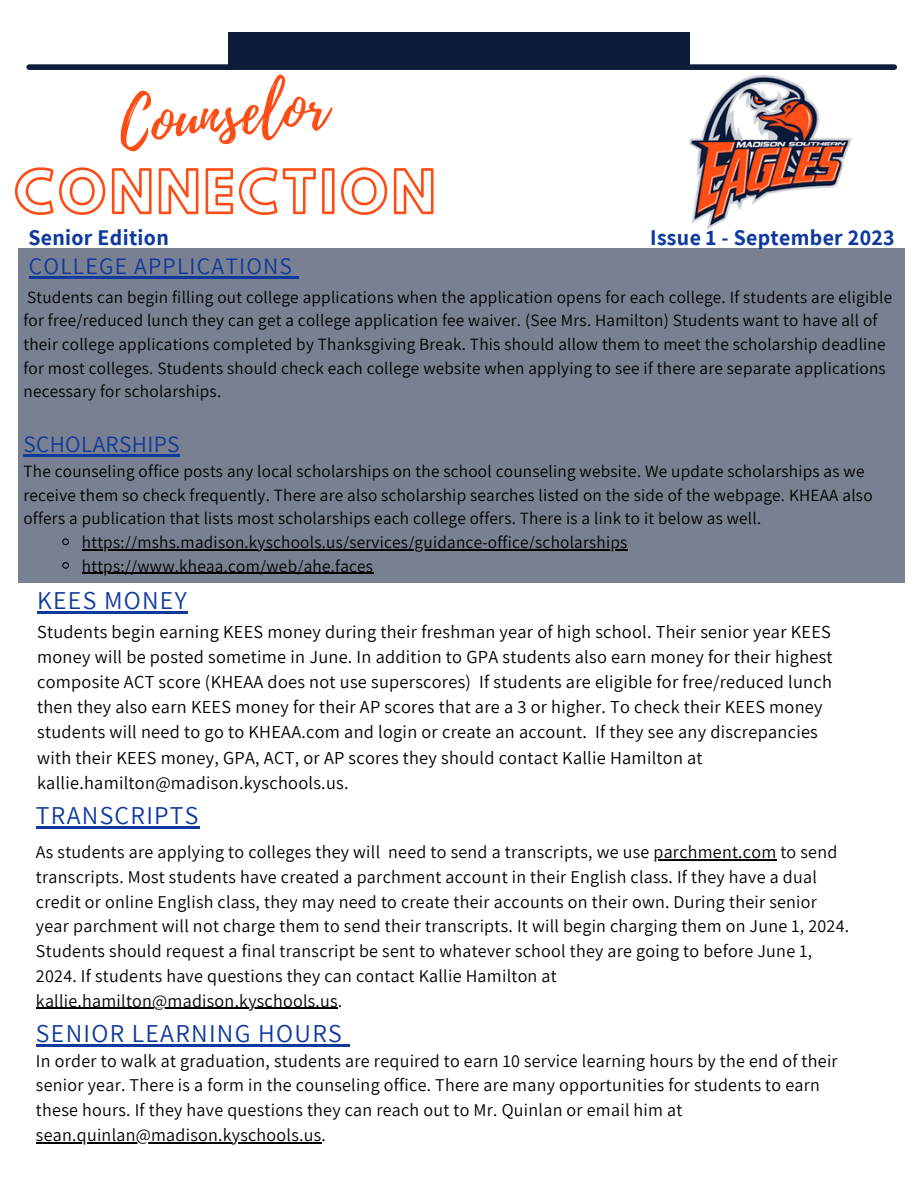
<style>
.page{position:relative;width:918px;height:1188px;background:#fff}
.page>*{position:absolute;margin:0;border:0;box-sizing:border-box;transform-origin:0 0}
.t1{font:62.55px "Playlist Script";color:#fd4d16}
.t2{font:52.5px "Hussar Ekologiczne 1";letter-spacing:.06em;color:#fd4d16}
.t3{font:25.8px "Assistant";letter-spacing:.05em;color:#0e399d}
.t4{font:23.7px "Assistant";letter-spacing:.05em;color:#0e399d}
.t5{font:23.4px "Assistant";letter-spacing:.015em;color:#0e399d}
.t6{font:700 21.9px "Assistant";letter-spacing:.015em;color:#0e399d}
.t7{font:18.3px/25.2px "Assistant";letter-spacing:.015em;color:#000}
.t8{font:18px/24.8px "Assistant";letter-spacing:.015em;color:#000}
.t9{font:17.25px/23.7px "Assistant";letter-spacing:.015em;color:#000}
</style>
<div class="page">
<div style="left:228px;top:32px;width:462px;height:37px;background:#0e1b39"></div>
<div style="left:18px;top:248px;width:887px;height:335px;background:#798091"></div>
<div style="left:29px;top:64px;width:865px;height:6px;background:#0e1b39"></div>
<img style="left:690px;top:75px;width:162px;height:155px">
<hr style="left:29px;top:276px;width:264px;height:3px;background:#0e399d">
<svg style="left:293px;top:276px;width:6px;height:3px"></svg>
<hr style="left:37px;top:611px;width:151px;height:3px;background:#0e399d">
<hr style="left:36px;top:826px;width:164px;height:2px;background:#0e399d">
<svg style="left:62px;top:538px;width:7px;height:8px"></svg>
<hr style="left:82px;top:549px;width:546px;height:1px;background:#000">
<svg style="left:62px;top:562px;width:7px;height:7px"></svg>
<hr style="left:82px;top:573px;width:291px;height:1px;background:#000">
<hr style="left:23px;top:455px;width:157px;height:2px;background:#0e399d">
<hr style="left:653px;top:859px;width:124px;height:1px;background:#000">
<hr style="left:36px;top:1008px;width:302px;height:1px;background:#000">
<hr style="left:36px;top:1044px;width:307px;height:2px;background:#0e399d">
<svg style="left:343px;top:1044px;width:7px;height:2px"></svg>
<hr style="left:36px;top:1142px;width:285px;height:1px;background:#000">
<p class="t1" style="left:115px;top:79px;width:211px;rotate:-5deg">Counselor</p>
<p class="t2" style="left:14px;top:171px;width:423px">CONNECTION</p>
<p class="t6" style="left:28px;top:223px;width:142px">Senior Edition</p>
<p class="t6" style="left:650px;top:223px;width:246px">Issue 1 - September 2023</p>
<p class="t4" style="left:29px;top:250px;width:265px">COLLEGE APPLICATIONS</p>
<p class="t9" style="left:23px;top:285px;width:870px">Students can begin filling out college applications when the application opens for each college. If students are eligible for free/reduced lunch they can get a college application fee waiver. (See Mrs. Hamilton) Students want to have all of their college applications completed by Thanksgiving Break. This should allow them to meet the scholarship deadline for most colleges. Students should check each college website when applying to see if there are separate applications necessary for scholarships.</p>
<p class="t5" style="left:23px;top:428px;width:158px">SCHOLARSHIPS</p>
<p class="t9" style="left:23px;top:459px;width:851px">The counseling office posts any local scholarships on the school counseling website. We update scholarships as we receive them so check frequently. There are also scholarship searches listed on the side of the webpage. KHEAA also offers a publication that lists most scholarships each college offers. There is a link to it below as well.</p>
<p class="t9" style="left:82px;top:530px;width:547px">https://mshs.madison.kyschools.us/services/guidance-office/scholarships</p>
<p class="t9" style="left:82px;top:553px;width:293px">https://www.kheaa.com/web/ahe.faces</p>
<p class="t3" style="left:37px;top:583px;width:151px">KEES MONEY</p>
<p class="t7" style="left:37px;top:618px;width:797px">Students begin earning KEES money during their freshman year of high school. Their senior year KEES money will be posted sometime in June. In addition to GPA students also earn money for their highest composite ACT score (KHEAA does not use superscores) If students are eligible for free/reduced lunch then they also earn KEES money for their AP scores that are a 3 or higher. To check their KEES money students will need to go to KHEAA.com and login or create an account. If they see any discrepancies with their KEES money, GPA, ACT, or AP scores they should contact Kallie Hamilton at kallie.hamilton@madison.kyschools.us.</p>
<p class="t3" style="left:36px;top:797px;width:164px">TRANSCRIPTS</p>
<p class="t8" style="left:36px;top:839px;width:815px">As students are applying to colleges they will need to send a transcripts, we use parchment.com to send transcripts. Most students have created a parchment account in their English class. If they have a dual credit or online English class, they may need to create their accounts on their own. During their senior year parchment will not charge them to send their transcripts. It will begin charging them on June 1, 2024.<br>Students should request a final transcript be sent to whatever school they are going to before June 1, 2024. If students have questions they can contact Kallie Hamilton at kallie.hamilton@madison.kyschools.us.</p>
<p class="t3" style="left:36px;top:1015px;width:307px">SENIOR LEARNING HOURS</p>
<p class="t8" style="left:36px;top:1048px;width:803px">In order to walk at graduation, students are required to earn 10 service learning hours by the end of their senior year. There is a form in the counseling office. There are many opportunities for students to earn these hours. If they have questions they can reach out to Mr. Quinlan or email him at sean.quinlan@madison.kyschools.us.</p>
</div>
